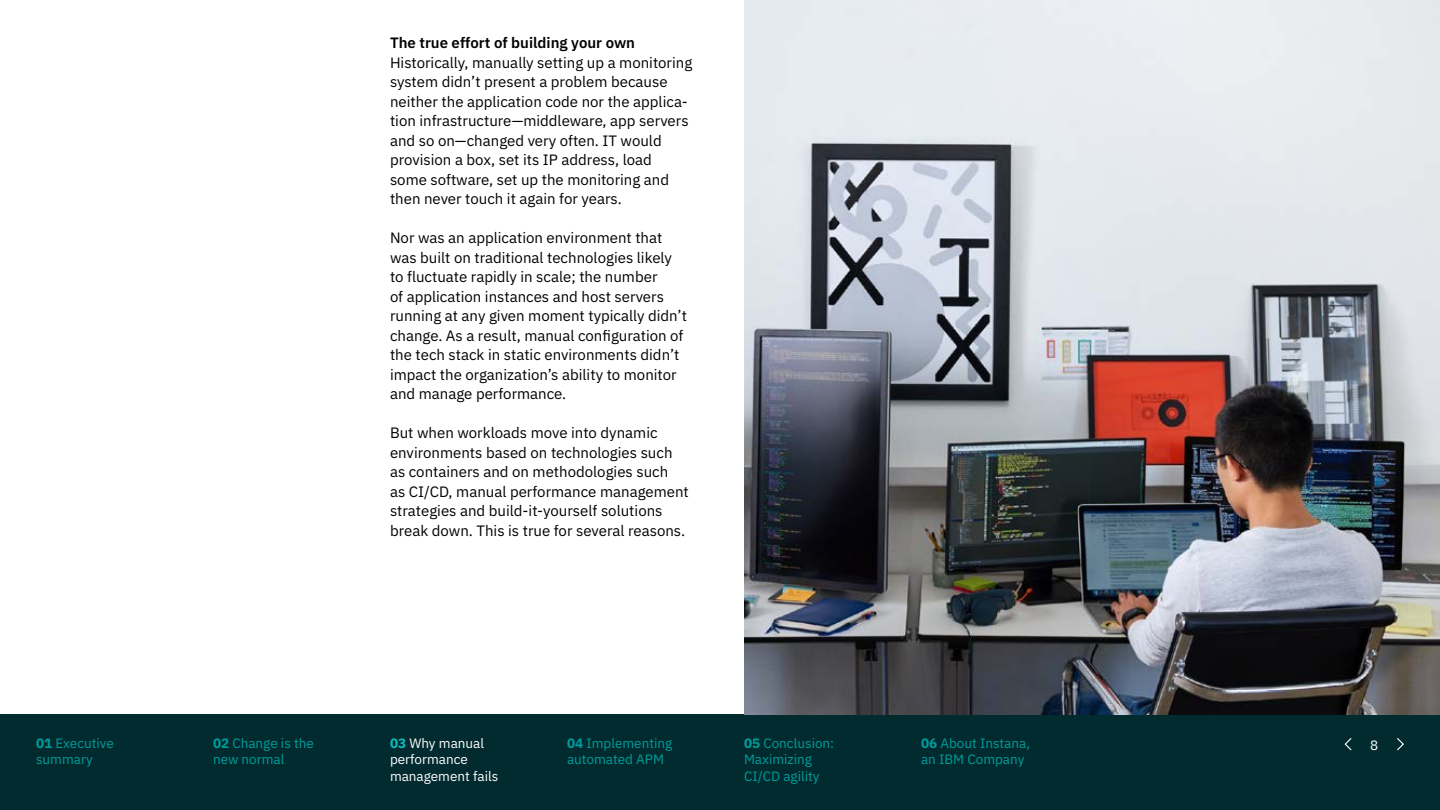
<style>
.page{position:relative;width:1440px;height:810px;background:#fff}
.page>*{position:absolute;margin:0;border:0;box-sizing:border-box;transform-origin:0 0}
.Body_text{font:15px/19.5px "IBM Plex Sans";color:#000}
.nav_text{font:13.5px/16.5px "IBM Plex Sans";color:#009d9a}
.nav_text-2{font:13.5px/16.5px "IBM Plex Sans";color:#fff}
.s1{font-weight:600}
.s2{font-weight:700}
.s3{font-weight:700;color:#08bdba}
</style>
<div class="page">
<div style="left:0;top:714px;width:1440px;height:96px;background:#022b30"></div>
<svg style="left:1344px;top:738px;width:8px;height:13px"></svg>
<svg style="left:1397px;top:738px;width:7px;height:13px"></svg>
<img style="left:744px;top:0;width:696px;height:715px">
<p class="Body_text" style="left:390px;top:32px;width:304px"><span class="s1">The true effort of building your own </span>Historically, manually setting up a monitoring system didn’t present a problem because neither the application code nor the applica&shy;tion infrastructure—middleware, app servers and so on—changed very often. IT would provision a box, set its IP address, load some software, set up the monitoring and then never touch it again for years.</p>
<p class="Body_text" style="left:390px;top:227px;width:299px">Nor was an application environment that was built on traditional technologies likely to fluctuate rapidly in scale; the number<br>of application instances and host servers running at any given moment typically didn’t change. As a result, manual configuration of the tech stack in static environments didn’t impact the organization’s ability to monitor and manage performance.</p>
<p class="Body_text" style="left:390px;top:422px;width:300px">But when workloads move into dynamic environments based on technologies such as containers and on methodologies such<br>as CI/CD, manual performance management strategies and build-it-yourself solutions break down. This is true for several reasons.</p>
<p class="nav_text" style="left:36px;top:734px;width:79px"><span class="s2">01</span> Executive</p>
<p class="nav_text-2" style="left:1370px;top:736px;width:10px">8</p>
<p class="nav_text" style="left:36px;top:750px;width:58px">summary</p>
<p class="nav_text" style="left:213px;top:734px;width:102px"><span class="s2">02</span> Change is the new normal</p>
<p class="nav_text" style="left:567px;top:734px;width:107px"><span class="s2">04</span> Implementing automated APM</p>
<p class="nav_text" style="left:744px;top:734px;width:92px"><span class="s2">05</span> Conclusion:<br>Maximizing<br>CI/CD agility</p>
<p class="nav_text" style="left:921px;top:734px;width:111px"><span class="s2">06</span> About Instana, an IBM Company</p>
<p class="nav_text-2" style="left:390px;top:734px;width:110px"><span class="s3">03</span> Why manual performance management fails</p>
</div>
